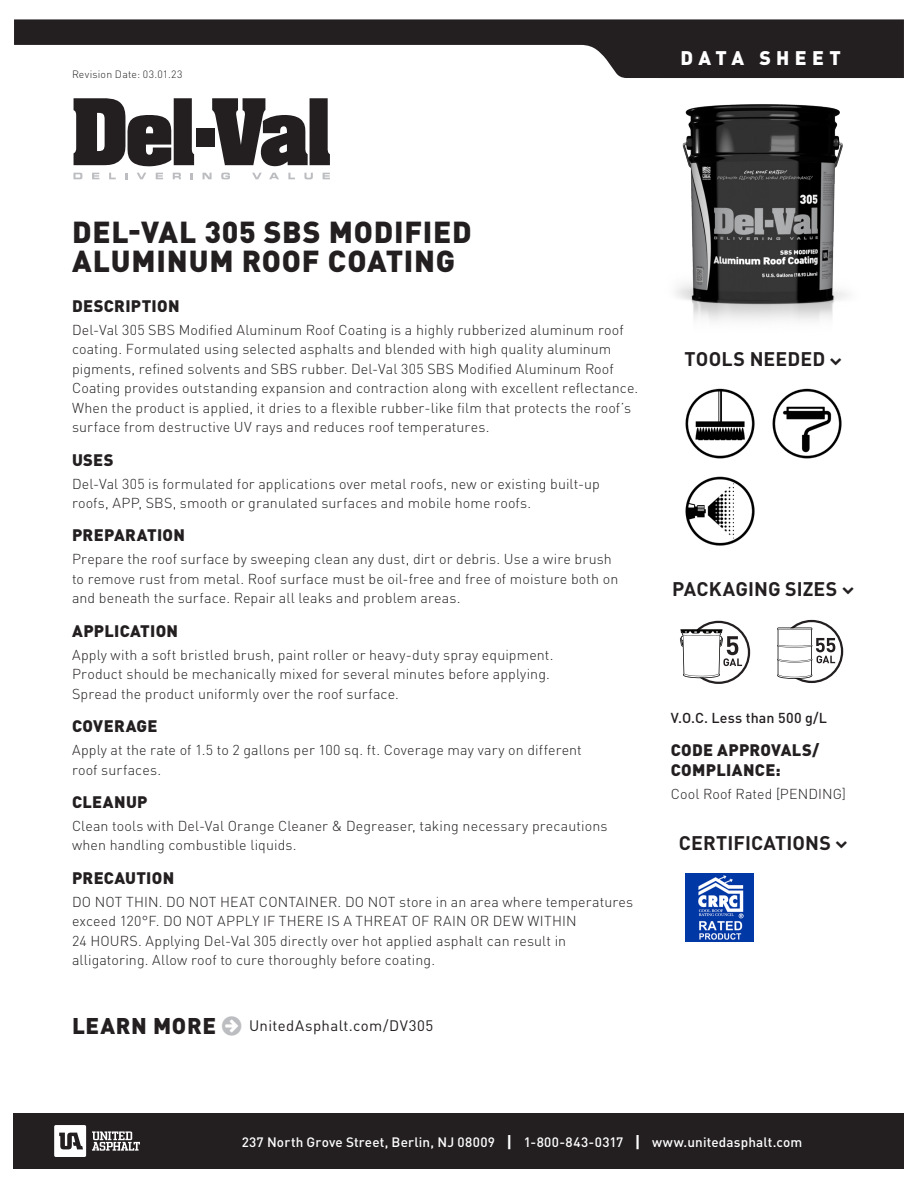
<style>
.page{position:relative;width:918px;height:1188px;background:#fff}
.page>*{position:absolute;margin:0;border:0;box-sizing:border-box;transform-origin:0 0}
.t1{font:900 30px/28.5px "DIN Pro";letter-spacing:.025em;color:#231f20}
.t2{font:900 22.5px "DIN Pro";letter-spacing:.03em;color:#231f20}
.t3{font:700 19.5px "DIN Pro";letter-spacing:.005em;color:#231f20}
.t4{font:900 19.5px "DIN Pro";letter-spacing:.275em;color:#fff}
.t5{font:900 16.5px/19.8px "DIN Pro";letter-spacing:.02em;color:#231f20}
.t6{font:15px "DIN Pro";letter-spacing:.025em;color:#231f20}
.t7{font:300 14.25px/19.5px "DIN Pro";letter-spacing:.01em;color:#231f20}
.t8{font:500 14.25px "DIN Pro";letter-spacing:.02em;color:#231f20}
.t9{font:500 13.5px "DIN Pro";letter-spacing:.015em;color:#fff}
.t10{font:300 10.5px "DIN Pro";letter-spacing:.02em;color:#231f20}
.s1{font-weight:700;font-size:16.5px}
</style>
<div class="page">
<svg style="left:14px;top:19px;width:890px;height:59px;fill:#231f20"></svg>
<div style="left:14px;top:1113px;width:890px;height:56px;background:#231f20"></div>
<svg style="left:54px;top:1125px;width:32px;height:32px"></svg>
<svg style="left:92px;top:1131px;width:48px;height:20px"></svg>
<img style="left:685px;top:388px;width:70px;height:158px">
<img style="left:772px;top:388px;width:70px;height:71px">
<svg style="left:680px;top:621px;width:70px;height:63px"></svg>
<svg style="left:777px;top:620px;width:66px;height:63px"></svg>
<svg style="left:74px;top:98px;width:120px;height:69px"></svg>
<svg style="left:212px;top:98px;width:118px;height:68px"></svg>
<div style="left:196px;top:128px;width:19px;height:19px;background:#231f20"></div>
<svg style="left:74px;top:173px;width:8px;height:6px"></svg>
<svg style="left:92px;top:173px;width:7px;height:6px"></svg>
<svg style="left:109px;top:173px;width:7px;height:6px"></svg>
<svg style="left:125px;top:173px;width:2px;height:6px"></svg>
<svg style="left:137px;top:173px;width:9px;height:6px"></svg>
<svg style="left:156px;top:173px;width:7px;height:6px"></svg>
<svg style="left:173px;top:173px;width:8px;height:6px"></svg>
<svg style="left:191px;top:173px;width:2px;height:6px"></svg>
<svg style="left:203px;top:173px;width:9px;height:6px"></svg>
<svg style="left:221px;top:173px;width:9px;height:6px"></svg>
<svg style="left:252px;top:173px;width:10px;height:6px"></svg>
<svg style="left:269px;top:173px;width:10px;height:6px"></svg>
<svg style="left:288px;top:173px;width:7px;height:6px"></svg>
<svg style="left:304px;top:173px;width:9px;height:6px"></svg>
<svg style="left:323px;top:173px;width:7px;height:6px"></svg>
<img style="left:686px;top:874px;width:68px;height:68px">
<img style="left:676px;top:104px;width:172px;height:217px">
<p class="t10" style="left:72px;top:67px;width:112px">Revision Date: 03.01.23</p>
<h3 class="t4" style="left:681px;top:45px;width:162px">DATA SHEET</h3>
<h1 class="t1" style="left:72px;top:217px;width:401px">DEL-VAL 305 SBS MODIFIED<br>ALUMINUM ROOF COATING</h1>
<p class="t5" style="left:72px;top:295px;width:109px">DESCRIPTION</p>
<p class="t7" style="left:72px;top:319px;width:568px">Del-Val 305 SBS Modified Aluminum Roof Coating is a highly rubberized aluminum roof coating. Formulated using selected asphalts and blended with high quality aluminum pigments, refined solvents and SBS rubber. Del-Val 305 SBS Modified Aluminum Roof Coating provides outstanding expansion and contraction along with excellent reflectance.<br>When the product is applied, it dries to a flexible rubber-like film that protects the roof’s surface from destructive UV rays and reduces roof temperatures.</p>
<p class="t5" style="left:72px;top:449px;width:43px">USES</p>
<p class="t7" style="left:72px;top:473px;width:529px">Del-Val 305 is formulated for applications over metal roofs, new or existing built-up roofs, APP, SBS, smooth or granulated surfaces and mobile home roofs.</p>
<p class="t5" style="left:72px;top:525px;width:114px">PREPARATION</p>
<p class="t7" style="left:72px;top:549px;width:548px">Prepare the roof surface by sweeping clean any dust, dirt or debris. Use a wire brush to remove rust from metal. Roof surface must be oil-free and free of moisture both on and beneath the surface. Repair all leaks and problem areas.</p>
<p class="t5" style="left:72px;top:620px;width:108px">APPLICATION</p>
<p class="t7" style="left:72px;top:644px;width:483px">Apply with a soft bristled brush, paint roller or heavy-duty spray equipment.<br>Product should be mechanically mixed for several minutes before applying.<br>Spread the product uniformly over the roof surface.</p>
<p class="t5" style="left:72px;top:716px;width:87px">COVERAGE</p>
<p class="t7" style="left:72px;top:740px;width:511px">Apply at the rate of 1.5 to 2 gallons per 100 sq. ft. Coverage may vary on different roof surfaces.</p>
<p class="t5" style="left:72px;top:791px;width:77px">CLEANUP</p>
<p class="t7" style="left:72px;top:815px;width:537px">Clean tools with Del-Val Orange Cleaner &amp; Degreaser, taking necessary precautions when handling combustible liquids.</p>
<p class="t5" style="left:72px;top:867px;width:104px">PRECAUTION</p>
<p class="t7" style="left:72px;top:891px;width:563px">DO NOT THIN. DO NOT HEAT CONTAINER. DO NOT store in an area where temperatures exceed 120°F. DO NOT APPLY IF THERE IS A THREAT OF RAIN OR DEW WITHIN<br>24 HOURS. Applying Del-Val 305 directly over hot applied asphalt can result in alligatoring. Allow roof to cure thoroughly before coating.</p>
<h2 class="t2" style="left:72px;top:1011px;width:145px">LEARN MORE</h2>
<p class="t6" style="left:249px;top:1016px;width:186px">UnitedAsphalt.com/DV305</p>
<h3 class="t3" style="left:685px;top:346px;width:142px">TOOLS NEEDED</h3>
<h3 class="t3" style="left:672px;top:576px;width:167px">PACKAGING SIZES</h3>
<p class="t8" style="left:671px;top:708px;width:158px">V.O.C. Less than 500 g/L</p>
<p class="t5" style="left:671px;top:739px;width:150px">CODE APPROVALS/<br>COMPLIANCE:</p>
<p class="t7" style="left:671px;top:783px;width:177px">Cool Roof Rated [PENDING]</p>
<h3 class="t3" style="left:679px;top:829px;width:153px">CERTIFICATIONS</h3>
<p class="t9" style="left:242px;top:1133px;width:562px">237 North Grove Street, Berlin, NJ 08009 <span class="s1">|</span> 1-800-843-0317 <span class="s1">|</span> www.unitedasphalt.com</p>
</div>
